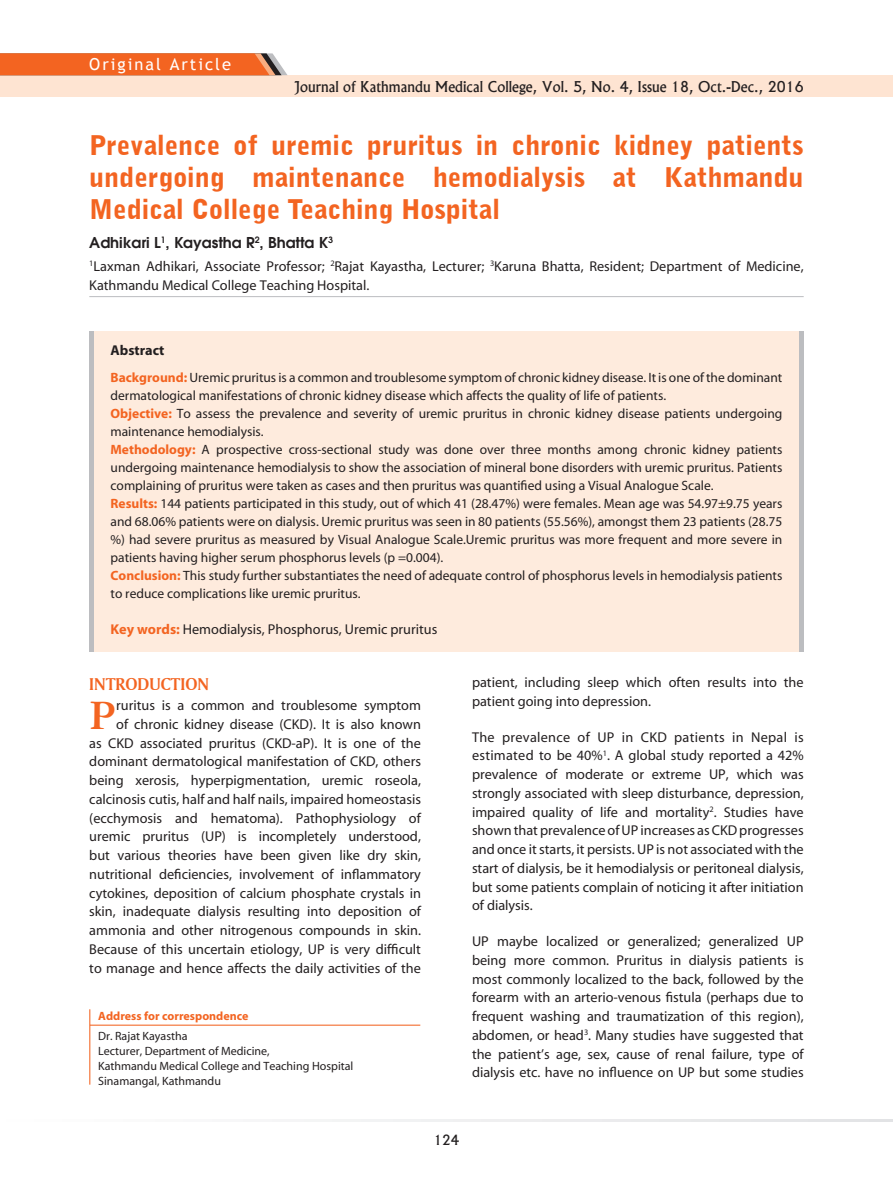
<style>
.page{position:relative;width:893px;height:1191px;background:#fff}
.page>*{position:absolute;margin:0;border:0;box-sizing:border-box;transform-origin:0 0}
.t1{font:700 44.7px "American Garamond BT";color:#f36421}
.t2{font:900 27px/32.4px "Bell Gothic BT";color:#f36421;text-align:justify}
.t3{font:18px "Amerigo BT Bold A";color:#f36421}
.t4{font:16.5px "Trebuchet MS";letter-spacing:.12em;color:#fff}
.t5{font:600 15px "Avant Garde";color:#231f20}
.t6{font:14.25px/18.8px "Myriad";color:#231f20}
.t7{font:14.25px "Alaska";color:#231f20}
.t8{font:700 14.25px "Myriad";color:#231f20}
.t9{font:13.5px/18px "Myriad";color:#231f20}
.t10{font:13.5px "Alaska";color:#231f20}
.t11{font:12px/15px "Myriad";color:#231f20}
.t12{font:700 12px "Myriad";color:#f36421}
.s1{font-weight:700;color:#f36421}
</style>
<div class="page">
<div style="left:0;top:75px;width:893px;height:22px;background:#fee4d2"></div>
<svg style="left:0;top:53px;width:287px;height:22px;background:#ed6a2d"></svg>
<svg style="left:304px;top:1119px;width:588px;height:2px"></svg>
<div style="left:89px;top:332px;width:715px;height:320px;background:#feebdd"></div>
<div style="left:89px;top:332px;width:5px;height:320px;background:#bcbdc0"></div>
<div style="left:799px;top:332px;width:5px;height:320px;background:#bcbdc0"></div>
<hr style="left:89px;top:1009px;width:1px;height:75px;background:#f36421">
<hr style="left:90px;top:1024px;width:330px;height:1px;background:#f36421">
<hr style="left:89px;top:296px;width:715px;height:1px;background:#bcbdc0">
<p class="t4" style="left:89px;top:55px;width:143px">Original Article</p>
<p class="t7" style="left:294px;top:78px;width:511px">Journal of Kathmandu Medical College, Vol. 5, No. 4, Issue 18, Oct.-Dec., 2016</p>
<h2 class="t2" style="left:89px;top:128px;width:716px">Prevalence of uremic pruritus in chronic kidney patients undergoing maintenance hemodialysis at Kathmandu Medical College Teaching Hospital</h2>
<p class="t5" style="left:89px;top:233px;width:245px">Adhikari L<sup>1</sup>, Kayastha R<sup>2</sup>, Bhatta K<sup>3</sup></p>
<p class="t6" style="left:89px;top:258px;width:716px"><sup>1</sup>Laxman Adhikari, Associate Professor; <sup>2</sup>Rajat Kayastha, Lecturer; <sup>3</sup>Karuna Bhatta, Resident; Department of Medicine,<br>Kathmandu Medical College Teaching Hospital.</p>
<p class="t8" style="left:111px;top:345px;width:55px">Abstract</p>
<p class="t9" style="left:111px;top:369px;width:673px"><span class="s1">Background:</span> Uremic pruritus is a common and troublesome symptom of chronic kidney disease. It is one of the dominant dermatological manifestations of chronic kidney disease which affects the quality of life of patients.<br><span class="s1">Objective:</span> To assess the prevalence and severity of uremic pruritus in chronic kidney disease patients undergoing maintenance hemodialysis.<br><span class="s1">Methodology:</span> A prospective cross-sectional study was done over three months among chronic kidney patients undergoing maintenance hemodialysis to show the association of mineral bone disorders with uremic pruritus. Patients complaining of pruritus were taken as cases and then pruritus was quantified using a Visual Analogue Scale.<br><span class="s1">Results:</span> 144 patients participated in this study, out of which 41 (28.47%) were females. Mean age was 54.97±9.75 years and 68.06% patients were on dialysis. Uremic pruritus was seen in 80 patients (55.56%), amongst them 23 patients (28.75 %) had severe pruritus as measured by Visual Analogue Scale.Uremic pruritus was more frequent and more severe in patients having higher serum phosphorus levels (p =0.004).<br><span class="s1">Conclusion:</span> This study further substantiates the need of adequate control of phosphorus levels in hemodialysis patients to reduce complications like uremic pruritus.</p>
<p class="t6" style="left:111px;top:621px;width:328px"><span class="s1">Key words:</span> Hemodialysis, Phosphorus, Uremic pruritus</p>
<p class="t3" style="left:89px;top:673px;width:121px">INTRODUCTION</p>
<h1 class="t1" style="left:89px;top:688px;width:28px">P</h1>
<p class="t6" style="left:89px;top:697px;width:333px;text-align:right">ruritus is a common and troublesome symptom<br>of chronic kidney disease (CKD). It is also known<br>as CKD associated pruritus (CKD-aP). It is one of the dominant dermatological manifestation of CKD, others being xerosis, hyperpigmentation, uremic roseola, calcinosis cutis, half and half nails, impaired homeostasis (ecchymosis and hematoma). Pathophysiology of uremic pruritus (UP) is incompletely understood, but various theories have been given like dry skin, nutritional deficiencies, involvement of inflammatory cytokines, deposition of calcium phosphate crystals in skin, inadequate dialysis resulting into deposition of ammonia and other nitrogenous compounds in skin.<br>Because of this uncertain etiology, UP is very difficult to manage and hence affects the daily activities of the</p>
<p class="t12" style="left:98px;top:1011px;width:152px">Address for correspondence</p>
<p class="t11" style="left:98px;top:1029px;width:257px">Dr. Rajat Kayastha<br>Lecturer, Department of Medicine,<br>Kathmandu Medical College and Teaching Hospital<br>Sinamangal, Kathmandu</p>
<p class="t6" style="left:472px;top:674px;width:333px">patient, including sleep which often results into the patient going into depression.</p>
<p class="t6" style="left:472px;top:728px;width:333px;text-align:justify">The prevalence of UP in CKD patients in Nepal is estimated to be 40%<sup>1</sup>. A global study reported a 42% prevalence of moderate or extreme UP, which was strongly associated with sleep disturbance, depression, impaired quality of life and mortality<sup>2</sup>. Studies have shown that prevalence of UP increases as CKD progresses and once it starts, it persists. UP is not associated with the start of dialysis, be it hemodialysis or peritoneal dialysis, but some patients complain of noticing it after initiation of dialysis.</p>
<p class="t6" style="left:472px;top:933px;width:333px;text-align:justify">UP maybe localized or generalized; generalized UP being more common. Pruritus in dialysis patients is most commonly localized to the back, followed by the forearm with an arterio-venous fistula (perhaps due to frequent washing and traumatization of this region), abdomen, or head<sup>3</sup>. Many studies have suggested that the patient’s age, sex, cause of renal failure, type of dialysis etc. have no influence on UP but some studies</p>
<p class="t10" style="left:434px;top:1131px;width:27px">124</p>
</div>
